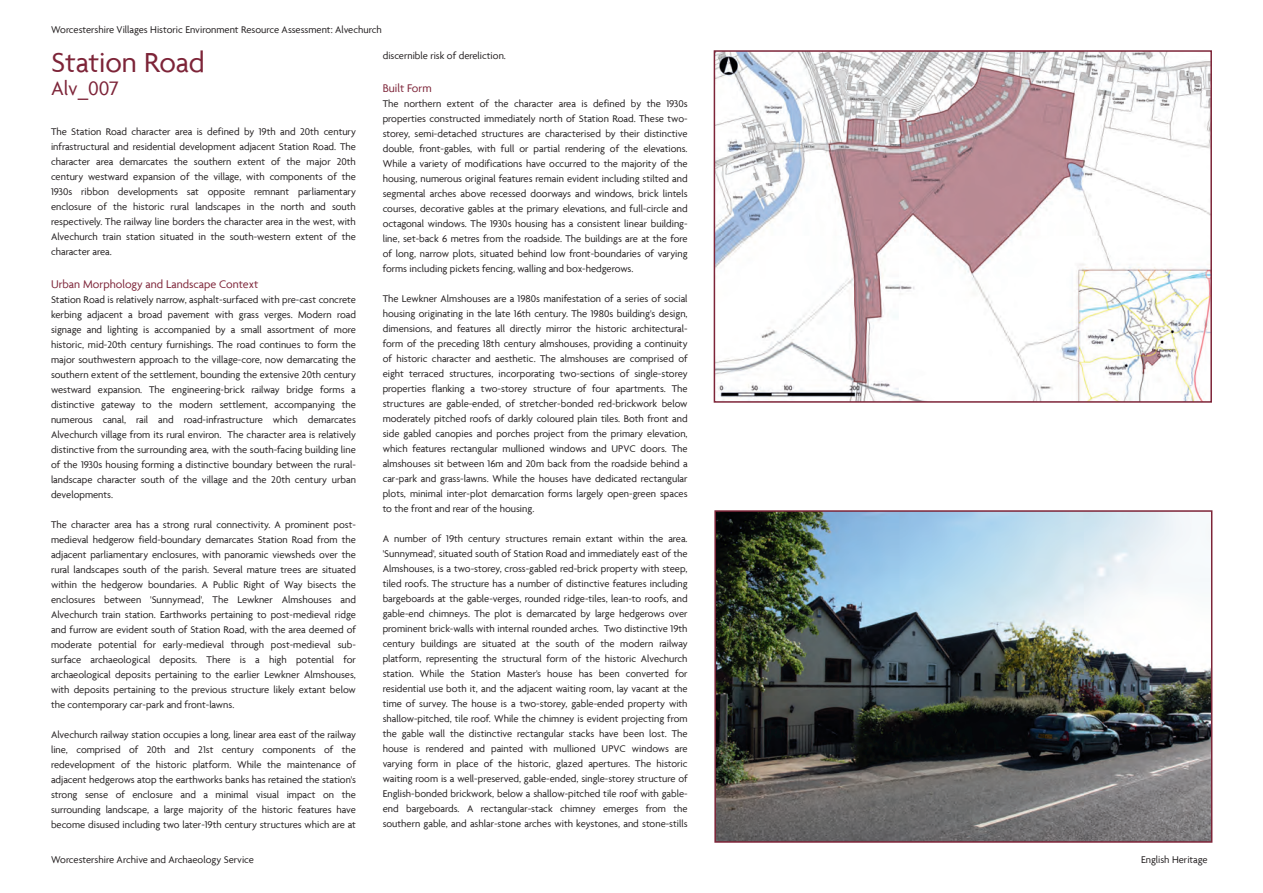
<style>
.page{position:relative;width:1263px;height:893px;background:#fff}
.page>*{position:absolute;margin:0;border:0;box-sizing:border-box;transform-origin:0 0}
.t1{font:30px "Agenda";color:#7d2438}
.t2{font:21px "Agenda";color:#7d2438}
.t3{font:12px "Agenda";color:#7d2438}
.t4{font:10.5px/15px "Agenda";color:#231f20;text-align:justify}
</style>
<div class="page">
<img style="left:717px;top:53px;width:492px;height:347px">
<div style="left:714px;top:50px;width:498px;height:353px;border:2px solid #7d2438"></div>
<img style="left:717px;top:513px;width:492px;height:327px">
<div style="left:714px;top:510px;width:498px;height:333px;border:2px solid #7d2438"></div>
<p class="t4" style="left:51px;top:22px;width:332px">Worcestershire Villages Historic Environment Resource Assessment: Alvechurch</p>
<p class="t1" style="left:51px;top:45px;width:155px">Station Road</p>
<p class="t2" style="left:51px;top:76px;width:69px">Alv_007</p>
<p class="t4" style="left:51px;top:124px;width:306px">The Station Road character area is defined by 19th and 20th century infrastructural and residential development adjacent Station Road. The character area demarcates the southern extent of the major 20th century westward expansion of the village, with components of the 1930s ribbon developments sat opposite remnant parliamentary enclosure of the historic rural landscapes in the north and south respectively. The railway line borders the character area in the west, with Alvechurch train station situated in the south-western extent of the character area.</p>
<p class="t3" style="left:51px;top:277px;width:209px">Urban Morphology and Landscape Context</p>
<p class="t4" style="left:51px;top:292px;width:306px">Station Road is relatively narrow, asphalt-surfaced with pre-cast concrete kerbing adjacent a broad pavement with grass verges. Modern road signage and lighting is accompanied by a small assortment of more historic, mid-20th century furnishings. The road continues to form the major southwestern approach to the village-core, now demarcating the southern extent of the settlement, bounding the extensive 20th century westward expansion. The engineering-brick railway bridge forms a distinctive gateway to the modern settlement, accompanying the numerous canal, rail and road-infrastructure which demarcates Alvechurch village from its rural environ. The character area is relatively distinctive from the surrounding area, with the south-facing building line of the 1930s housing forming a distinctive boundary between the rural&shy;landscape character south of the village and the 20th century urban developments.</p>
<p class="t4" style="left:51px;top:517px;width:306px">The character area has a strong rural connectivity. A prominent post&shy;medieval hedgerow field-boundary demarcates Station Road from the adjacent parliamentary enclosures, with panoramic viewsheds over the rural landscapes south of the parish. Several mature trees are situated within the hedgerow boundaries. A Public Right of Way bisects the enclosures between 'Sunnymead', The Lewkner Almshouses and Alvechurch train station. Earthworks pertaining to post-medieval ridge and furrow are evident south of Station Road, with the area deemed of moderate potential for early-medieval through post-medieval sub&shy;surface archaeological deposits. There is a high potential for archaeological deposits pertaining to the earlier Lewkner Almshouses, with deposits pertaining to the previous structure likely extant below the contemporary car-park and front-lawns.</p>
<p class="t4" style="left:51px;top:727px;width:306px">Alvechurch railway station occupies a long, linear area east of the railway line, comprised of 20th and 21st century components of the redevelopment of the historic platform. While the maintenance of adjacent hedgerows atop the earthworks banks has retained the station's strong sense of enclosure and a minimal visual impact on the surrounding landscape, a large majority of the historic features have become disused including two later-19th century structures which are at</p>
<p class="t4" style="left:383px;top:47px;width:125px">discernible risk of dereliction.</p>
<p class="t3" style="left:383px;top:80px;width:50px">Built Form</p>
<p class="t4" style="left:383px;top:95px;width:306px">The northern extent of the character area is defined by the 1930s properties constructed immediately north of Station Road. These two&shy;storey, semi-detached structures are characterised by their distinctive double, front-gables, with full or partial rendering of the elevations.<br>While a variety of modifications have occurred to the majority of the housing, numerous original features remain evident including stilted and segmental arches above recessed doorways and windows, brick lintels courses, decorative gables at the primary elevations, and full-circle and octagonal windows. The 1930s housing has a consistent linear building&shy;line, set-back 6 metres from the roadside. The buildings are at the fore of long, narrow plots, situated behind low front-boundaries of varying forms including pickets fencing, walling and box-hedgerows.</p>
<p class="t4" style="left:383px;top:290px;width:306px">The Lewkner Almshouses are a 1980s manifestation of a series of social housing originating in the late 16th century. The 1980s building's design, dimensions, and features all directly mirror the historic architectural&shy;form of the preceding 18th century almshouses, providing a continuity of historic character and aesthetic. The almshouses are comprised of eight terraced structures, incorporating two-sections of single-storey properties flanking a two-storey structure of four apartments. The structures are gable-ended, of stretcher-bonded red-brickwork below moderately pitched roofs of darkly coloured plain tiles. Both front and side gabled canopies and porches project from the primary elevation, which features rectangular mullioned windows and UPVC doors. The almshouses sit between 16m and 20m back from the roadside behind a car-park and grass-lawns. While the houses have dedicated rectangular plots, minimal inter-plot demarcation forms largely open-green spaces to the front and rear of the housing.</p>
<p class="t4" style="left:383px;top:530px;width:306px">A number of 19th century structures remain extant within the area. 'Sunnymead', situated south of Station Road and immediately east of the Almshouses, is a two-storey, cross-gabled red-brick property with steep, tiled roofs. The structure has a number of distinctive features including bargeboards at the gable-verges, rounded ridge-tiles, lean-to roofs, and gable-end chimneys. The plot is demarcated by large hedgerows over prominent brick-walls with internal rounded arches. Two distinctive 19th century buildings are situated at the south of the modern railway platform, representing the structural form of the historic Alvechurch station. While the Station Master's house has been converted for residential use both it, and the adjacent waiting room, lay vacant at the time of survey. The house is a two-storey, gable-ended property with shallow-pitched, tile roof. While the chimney is evident projecting from the gable wall the distinctive rectangular stacks have been lost. The house is rendered and painted with mullioned UPVC windows are varying form in place of the historic, glazed apertures. The historic waiting room is a well-preserved, gable-ended, single-storey structure of English-bonded brickwork, below a shallow-pitched tile roof with gable&shy;end bargeboards. A rectangular-stack chimney emerges from the southern gable, and ashlar-stone arches with keystones, and stone-stills</p>
<p class="t4" style="left:51px;top:851px;width:204px">Worcestershire Archive and Archaeology Service</p>
<p class="t4" style="left:1141px;top:851px;width:68px">English Heritage</p>
</div>
